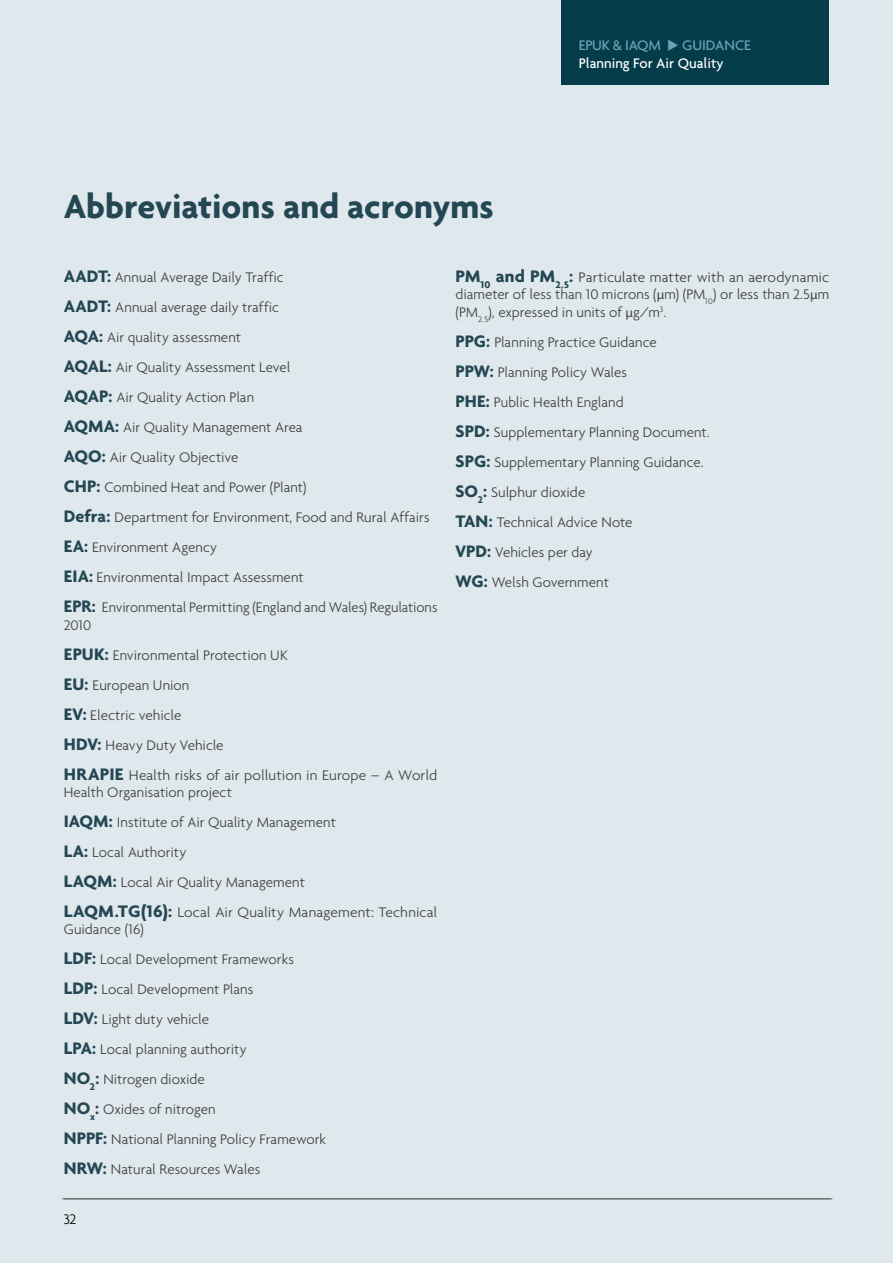
<style>
.page{position:relative;width:893px;height:1263px;background:#dfe8ec}
.page>*{position:absolute;margin:0;border:0;box-sizing:border-box;transform-origin:0 0}
.t1{font:700 36px "Agenda";letter-spacing:-.005em;color:#244754}
.t2{font:300 15px/30px "Agenda";color:#414042}
.t3{font:500 15px/18px "Agenda";color:#fff}
.t4{font:300 15px "Agenda";color:#000}
.s1{color:#68a4b9}
.s2{font-weight:700;font-size:18px;color:#244754}
.s3{font-family:"Myriad Pro";font-weight:400;font-size:13.5px}
</style>
<div class="page">
<hr style="left:64px;top:1198px;width:768px;height:1px;background:#646569">
<div style="left:562px;top:0;width:267px;height:85px;background:#053c49"></div>
<hr style="left:62px;top:1198px;width:769px;height:1px;background:#646569">
<h1 class="t1" style="left:64px;top:185px;width:431px">Abbreviations and acronyms</h1>
<p class="t3" style="left:579px;top:36px;width:174px"><span class="s1">EPUK &amp; IAQM</span> <span class="s1">◆ GUIDANCE<br></span>Planning For Air Quality</p>
<p class="t2" style="left:64px;top:262px;width:375px"><span class="s2">AADT:</span> Annual Average Daily Traffic<br><span class="s2">AADT:</span> Annual average daily traffic<br><span class="s2">AQA:</span> Air quality assessment<br><span class="s2">AQAL:</span> Air Quality Assessment Level<br><span class="s2">AQAP:</span> Air Quality Action Plan<br><span class="s2">AQMA:</span> Air Quality Management Area<br><span class="s2">AQO:</span> Air Quality Objective<br><span class="s2">CHP:</span> Combined Heat and Power (Plant)<br><span class="s2">Defra:</span> Department for Environment, Food and Rural Affairs <span class="s2">EA:</span> Environment Agency<br><span class="s2">EIA:</span> Environmental Impact Assessment<br><span class="s2">EPR:</span> Environmental Permitting (England and Wales) Regulations</p>
<p class="t2" style="left:64px;top:609px;width:375px">2010<br><span class="s2">EPUK:</span> Environmental Protection UK<br><span class="s2">EU:</span> European Union<br><span class="s2">EV:</span> Electric vehicle<br><span class="s2">HDV:</span> Heavy Duty Vehicle<br><span class="s2">HRAPIE</span> Health risks of air pollution in Europe – A World</p>
<p class="t2" style="left:64px;top:777px;width:375px">Health Organisation project<br><span class="s2">IAQM:</span> Institute of Air Quality Management<br><span class="s2">LA:</span> Local Authority<br><span class="s2">LAQM:</span> Local Air Quality Management<br><span class="s2">LAQM.TG(16):</span> Local Air Quality Management: Technical</p>
<p class="t2" style="left:64px;top:914px;width:264px">Guidance (16)<br><span class="s2">LDF:</span> Local Development Frameworks<br><span class="s2">LDP:</span> Local Development Plans<br><span class="s2">LDV:</span> Light duty vehicle<br><span class="s2">LPA:</span> Local planning authority<br><span class="s2">NO</span><sub>2</sub><span class="s2">:</span> Nitrogen dioxide<br><span class="s2">NO</span><sub>x</sub><span class="s2">:</span> Oxides of nitrogen<br><span class="s2">NPPF:</span> National Planning Policy Framework<br><span class="s2">NRW:</span> Natural Resources Wales</p>
<p class="t4" style="left:64px;top:1210px;width:14px">32</p>
<p class="t2" style="left:455px;top:269px;width:375px;line-height:17.2px;text-align:justify"><span class="s2">PM</span><sub>10</sub> <span class="s2">and PM</span><sub>2.5</sub><span class="s2">:</span> Particulate matter with an aerodynamic diameter of less than 10 microns (<span class="s3">μ</span>m) (PM<sub>10</sub>) or less than 2.5<span class="s3">μ</span>m (PM<sub>2.5</sub>), expressed in units of <span class="s3">μ</span>g/m<sup>3</sup>.</p>
<p class="t2" style="left:455px;top:327px;width:256px"><span class="s2">PPG:</span> Planning Practice Guidance<br><span class="s2">PPW:</span> Planning Policy Wales<br><span class="s2">PHE:</span> Public Health England<br><span class="s2">SPD:</span> Supplementary Planning Document.<br><span class="s2">SPG:</span> Supplementary Planning Guidance.<br><span class="s2">SO</span><sub>2</sub><span class="s2">:</span> Sulphur dioxide<br><span class="s2">TAN:</span> Technical Advice Note<br><span class="s2">VPD:</span> Vehicles per day<br><span class="s2">WG:</span> Welsh Government</p>
</div>
